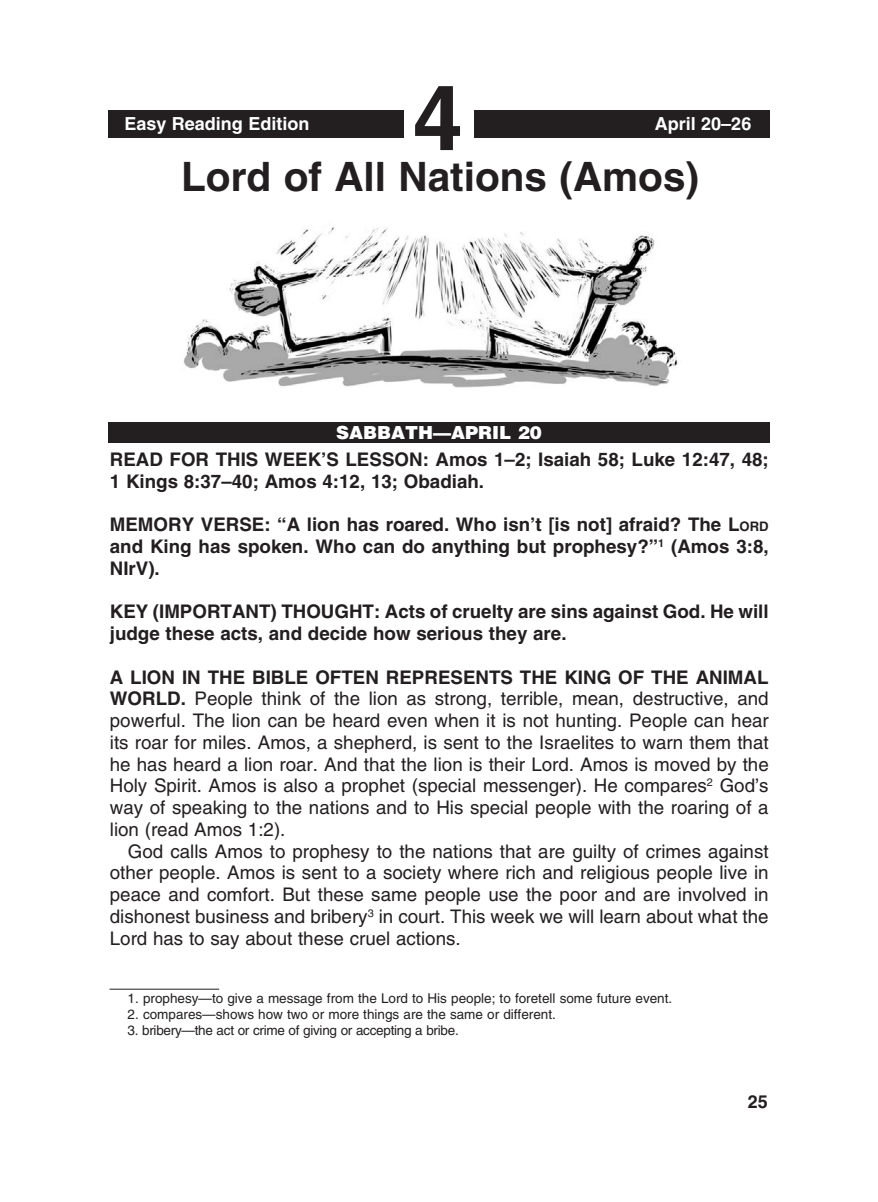
<style>
.page{position:relative;width:878px;height:1202px;background:#fff}
.page>*{position:absolute;margin:0;border:0;box-sizing:border-box;transform-origin:0 0}
.t1{font:700 90px "Helvetica";color:#231f20}
._0-Lesson_Title{font:700 40.5px "Helvetica";color:#231f20}
._3-Body_X_indent{font:18.75px/21.8px "Helvetica";color:#231f20;text-align:justify}
._4-Body_X_indent_bol{font:700 18.75px/21.8px "Helvetica";color:#231f20}
._1-Body{font:18.75px/21.8px "Helvetica";color:#231f20;text-align:justify}
.t2{font:700 18px "Helvetica";color:#fff}
.t3{font:900 18px "Helvetica";color:#fff}
.t4{font:700 18px "Helvetica";color:#231f20}
._6-Footnotes_rule{font:13.5px "Helvetica";color:#231f20}
._7-footnotes{font:13.5px "Helvetica";color:#231f20}
._7-footnotes-2{font:13.5px "Helvetica";letter-spacing:-.02em;color:#231f20}
.s1{font-style:inherit}
.s2{font-size:13.2px}
.s3{font-weight:700}
</style>
<div class="page">
<div style="left:108px;top:110px;width:662px;height:27px;background:#231f20"></div>
<div style="left:404px;top:72px;width:70px;height:79px;background:#fff"></div>
<div style="left:108px;top:422px;width:661px;height:21px;background:#231f20"></div>
<img style="left:183px;top:227px;width:495px;height:161px">
<hr style="left:110px;top:988px;width:109px;height:1px;background:#231f20">
<p class="t2" style="left:124px;top:113px;width:187px">Easy Reading Edition</p>
<p class="t1" style="left:412px;top:63px;width:52px">4</p>
<p class="t2" style="left:654px;top:113px;width:98px">April 20–26</p>
<p class="_0-Lesson_Title" style="left:181px;top:152px;width:519px">Lord of All Nations (Amos)</p>
<p class="t3" style="left:336px;top:420px;width:207px">SABBATH—APRIL 20</p>
<p class="_4-Body_X_indent_bol" style="left:110px;top:448px;width:660px">READ FOR THIS WEEK’S LESSON: Amos 1–2; Isaiah 58; Luke 12:47, 48;<br>1 Kings 8:37–40; Amos 4:12, 13; Obadiah.</p>
<p class="_4-Body_X_indent_bol" style="left:110px;top:513px;width:660px;text-align:justify">MEMORY VERSE: “A lion has roared. Who isn’t [is not] afraid? The <span class="s1">L</span><span class="s2">ord </span>and King has spoken. Who can do anything but prophesy?”<sup>1</sup> (Amos 3:8, NIrV).</p>
<p class="_4-Body_X_indent_bol" style="left:110px;top:600px;width:660px">KEY (IMPORTANT) THOUGHT: Acts of cruelty are sins against God. He will judge these acts, and decide how serious they are.</p>
<p class="_3-Body_X_indent" style="left:110px;top:666px;width:660px"><span class="s3">A LION IN THE BIBLE OFTEN REPRESENTS THE KING OF THE ANIMAL WORLD.</span> People think of the lion as strong, terrible, mean, destructive, and powerful. The lion can be heard even when it is not hunting. People can hear its roar for miles. Amos, a shepherd, is sent to the Israelites to warn them that he has heard a lion roar. And that the lion is their Lord. Amos is moved by the Holy Spirit. Amos is also a prophet (special messenger). He compares<sup>2</sup> God’s way of speaking to the nations and to His special people with the roaring of a lion (read Amos 1:2).</p>
<p class="_1-Body" style="left:110px;top:840px;width:660px;text-indent:18px">God calls Amos to prophesy to the nations that are guilty of crimes against other people. Amos is sent to a society where rich and religious people live in peace and comfort. But these same people use the poor and are involved in dishonest business and bribery<sup>3</sup> in court. This week we will learn about what the Lord has to say about these cruel actions.</p>
<p class="_6-Footnotes_rule" style="left:128px;top:990px;width:544px">1. prophesy—to give a message from the Lord to His people; to foretell some future event.</p>
<p class="_7-footnotes" style="left:128px;top:1006px;width:427px">2. compares—shows how two or more things are the same or different.</p>
<p class="_7-footnotes-2" style="left:128px;top:1022px;width:330px">3. bribery—the act or crime of giving or accepting a bribe.</p>
<p class="t4" style="left:747px;top:1090px;width:22px">25</p>
</div>
